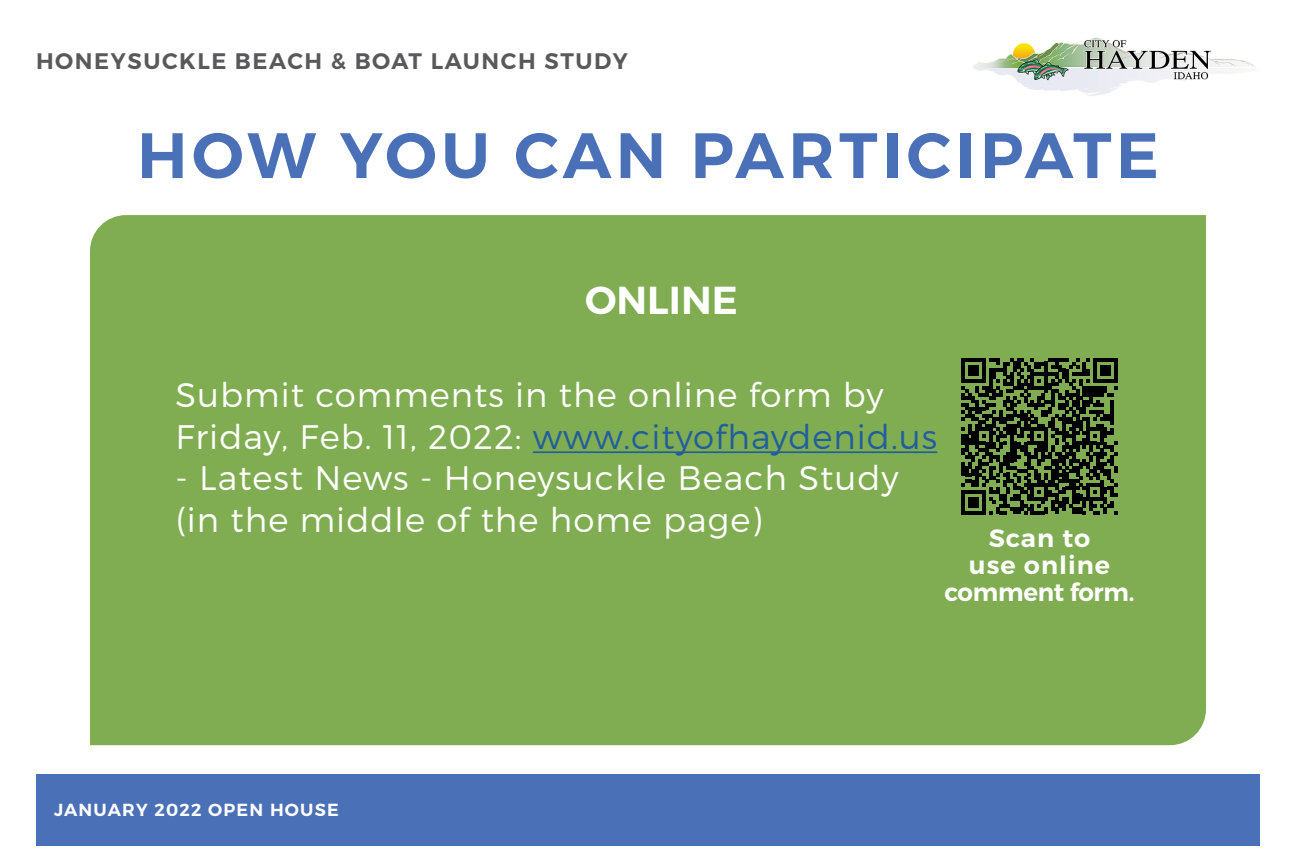
<style>
.page{position:relative;width:1296px;height:864px;background:#fff}
.page>*{position:absolute;margin:0;border:0;box-sizing:border-box;transform-origin:0 0}
.t1{font:64px "Trueno S Bd";letter-spacing:.07em;color:#4a70b8}
.t2{font:39px "Trueno S Bd";color:#fff}
.t3{font:34px/41.5px "Trueno Lt";letter-spacing:.03em;color:#fff}
.t4{font:25px/27px "Trueno S Bd";letter-spacing:.03em;color:#fff;text-align:center}
.t5{font:22.5px "Trueno S Bd";letter-spacing:.07em;color:#59595c}
.t6{font:17.5px "Trueno S Bd";letter-spacing:.07em;color:#fff}
.s1{color:#215e9e}
</style>
<div class="page">
<img style="left:973px;top:37px;width:283px;height:59px">
<div style="left:36px;top:774px;width:1224px;height:72px;background:#4a70b8"></div>
<div style="left:90px;top:215px;width:1116px;height:530px;background:#80ad52"></div>
<hr style="left:533px;top:451px;width:404px;height:2px;background:#215e9e">
<svg style="left:961px;top:358px;width:156px;height:156px;background:#334521"></svg>
<p class="t5" style="left:36px;top:47px;width:593px">HONEYSUCKLE BEACH &amp; BOAT LAUNCH STUDY</p>
<h1 class="t1" style="left:137px;top:116px;width:1023px">HOW YOU CAN PARTICIPATE</h1>
<p class="t2" style="left:585px;top:276px;width:154px">ONLINE</p>
<p class="t3" style="left:176px;top:374px;width:763px">Submit comments in the online form by<br>Friday, Feb. 11, 2022: <span class="s1">www.cityofhaydenid.us</span></p>
<p class="t3" style="left:176px;top:457px;width:725px">- Latest News - Honeysuckle Beach Study (in the middle of the home page)</p>
<p class="t4" style="left:945px;top:525px;width:191px">Scan to<br>use online comment form.</p>
<p class="t6" style="left:54px;top:799px;width:286px">JANUARY 2022 OPEN HOUSE</p>
</div>
